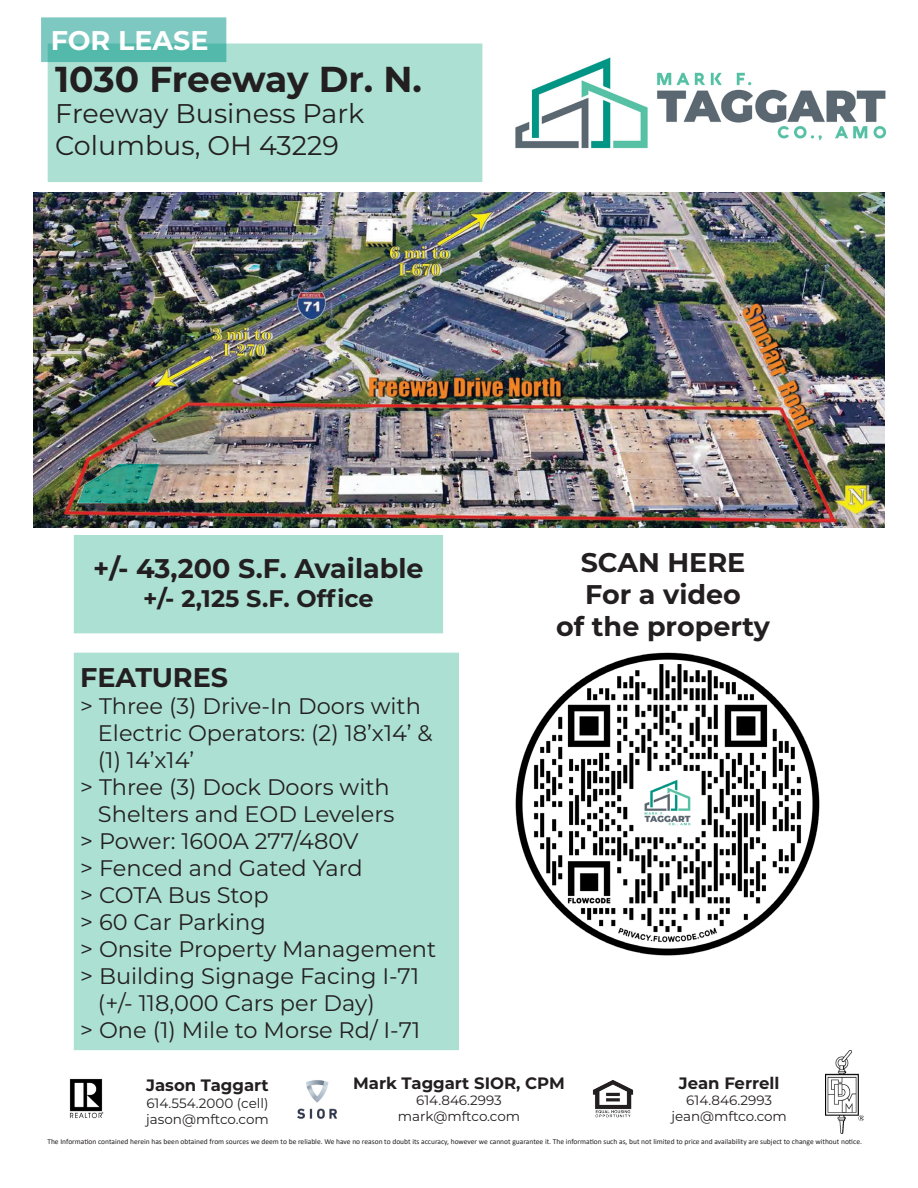
<style>
.page{position:relative;width:918px;height:1188px;background:#fff}
.page>*{position:absolute;margin:0;border:0;box-sizing:border-box;transform-origin:0 0}
.t1{font:700 36px "Montserrat";letter-spacing:-.01em;color:#231f20}
.t2{font:700 27px "Montserrat";color:#231f20}
.t3{font:27px "Montserrat";color:#231f20}
.t4{font:700 27px "Montserrat";color:#fff}
.t5{font:700 24px "Montserrat";color:#231f20}
.t6{font:22.5px "Montserrat";color:#231f20}
.t7{font:700 16.5px "Montserrat";color:#231f20}
.t8{font:13.5px "Montserrat";color:#231f20}
.t9{font:7.5px "Calibri";color:#231f20}
</style>
<div class="page">
<div style="left:48px;top:44px;width:434px;height:138px;background:#abe0d2"></div>
<svg style="left:41px;top:17px;width:185px;height:45px;background:#6dc2b7"></svg>
<div style="left:74px;top:535px;width:369px;height:98px;background:#abe0d2"></div>
<div style="left:74px;top:653px;width:385px;height:397px;background:#abe0d2"></div>
<img style="left:34px;top:192px;width:851px;height:336px">
<img style="left:78px;top:464px;width:81px;height:39px">
<img style="left:69px;top:1078px;width:35px;height:41px">
<img style="left:297px;top:1080px;width:40px;height:39px">
<img style="left:825px;top:1050px;width:39px;height:84px">
<img style="left:592px;top:1080px;width:42px;height:38px">
<img style="left:515px;top:57px;width:372px;height:92px">
<img style="left:515px;top:652px;width:305px;height:304px">
<p class="t4" style="left:51px;top:21px;width:159px">FOR LEASE</p>
<p class="t1" style="left:55px;top:53px;width:368px">1030 Freeway Dr. N.</p>
<p class="t3" style="left:55px;top:95px;width:311px">Freeway Business Park</p>
<p class="t3" style="left:55px;top:127px;width:285px">Columbus, OH 43229</p>
<p class="t2" style="left:93px;top:549px;width:332px">+/- 43,200 S.F. Available</p>
<p class="t5" style="left:143px;top:581px;width:232px">+/- 2,125 S.F. Office</p>
<p class="t2" style="left:80px;top:658px;width:149px">FEATURES</p>
<p class="t6" style="left:80px;top:690px;width:342px">&gt; Three (3) Drive-In Doors with</p>
<p class="t6" style="left:98px;top:717px;width:336px">Electric Operators: (2) 18’x14’ &amp;</p>
<p class="t6" style="left:98px;top:744px;width:98px">(1) 14’x14’</p>
<p class="t6" style="left:80px;top:771px;width:311px">&gt; Three (3) Dock Doors with</p>
<p class="t6" style="left:98px;top:798px;width:298px">Shelters and EOD Levelers</p>
<p class="t6" style="left:80px;top:825px;width:280px">&gt; Power: 1600A 277/480V</p>
<p class="t6" style="left:80px;top:852px;width:284px">&gt; Fenced and Gated Yard</p>
<p class="t6" style="left:80px;top:879px;width:190px">&gt; COTA Bus Stop</p>
<p class="t6" style="left:80px;top:906px;width:187px">&gt; 60 Car Parking</p>
<p class="t6" style="left:80px;top:933px;width:358px">&gt; Onsite Property Management</p>
<p class="t6" style="left:80px;top:960px;width:340px">&gt; Building Signage Facing I-71</p>
<p class="t6" style="left:98px;top:987px;width:278px">(+/- 118,000 Cars per Day)</p>
<p class="t6" style="left:80px;top:1014px;width:342px">&gt; One (1) Mile to Morse Rd/ I-71</p>
<p class="t2" style="left:581px;top:543px;width:166px">SCAN HERE</p>
<p class="t2" style="left:585px;top:575px;width:157px">For a video</p>
<p class="t2" style="left:556px;top:607px;width:216px">of the property</p>
<p class="t7" style="left:353px;top:1071px;width:213px">Mark Taggart SIOR, CPM</p>
<p class="t8" style="left:416px;top:1091px;width:87px">614.846.2993</p>
<p class="t8" style="left:398px;top:1107px;width:124px">mark@mftco.com</p>
<p class="t9" style="left:47px;top:1136px;width:816px">The Information contained herein has been obtained from sources we deem to be reliable. We have no reason to doubt its accuracy, however we cannot guarantee it. The information such as, but not limited to price and availability are subject to change without notice.</p>
<p class="t7" style="left:679px;top:1071px;width:102px">Jean Ferrell</p>
<p class="t8" style="left:686px;top:1091px;width:87px">614.846.2993</p>
<p class="t8" style="left:671px;top:1107px;width:117px">jean@mftco.com</p>
<p class="t7" style="left:146px;top:1074px;width:124px">Jason Taggart</p>
<p class="t8" style="left:146px;top:1094px;width:124px">614.554.2000 (cell)</p>
<p class="t8" style="left:146px;top:1110px;width:124px">jason@mftco.com</p>
</div>
